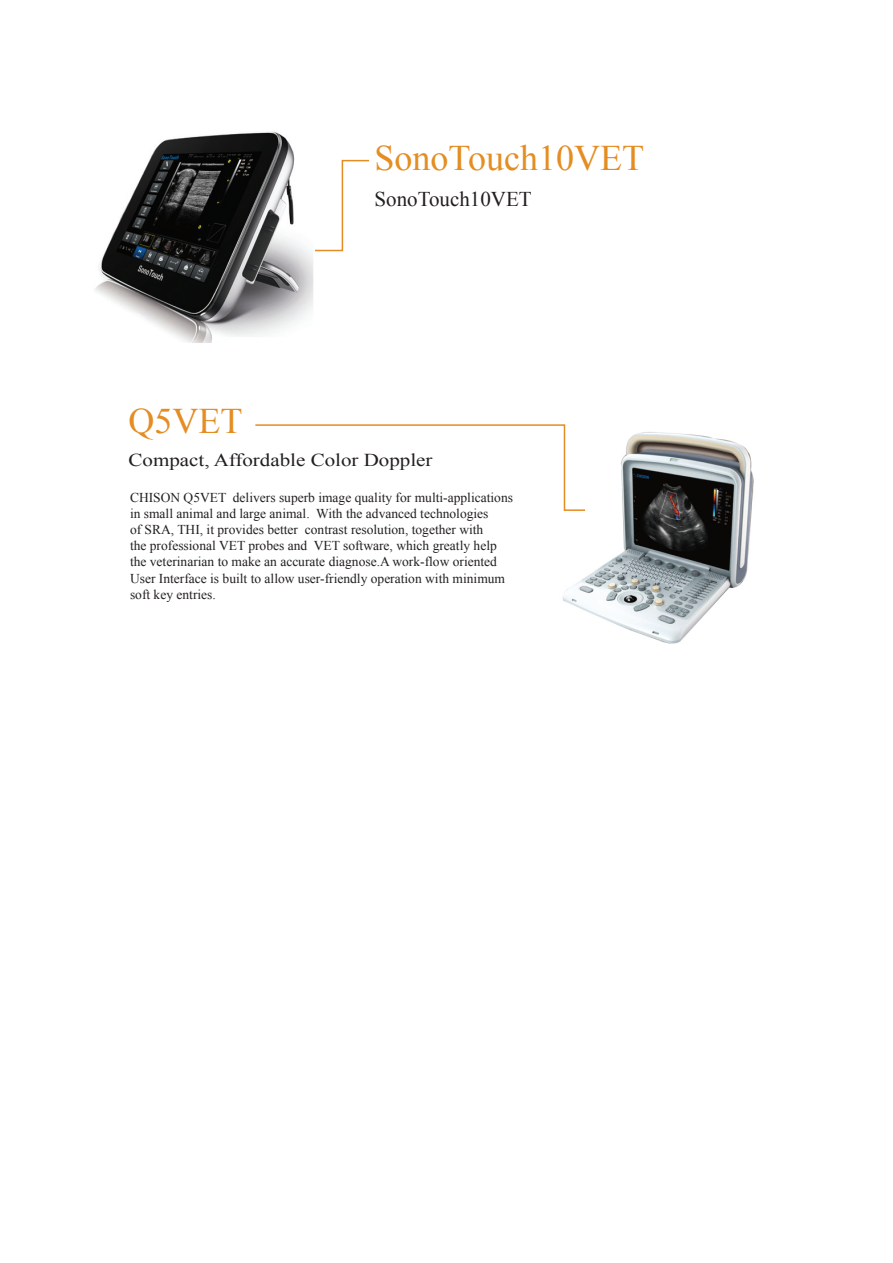
<style>
.page{position:relative;width:893px;height:1263px;background:#fff}
.page>*{position:absolute;margin:0;border:0;box-sizing:border-box;transform-origin:0 0}
.t1{font:36px "Times New Roman";color:#e48d23}
.t2{font:21px "Times New Roman";color:#231f20}
.t3{font:18.15px "Times New Roman";color:#231f20;scale:1.16 1}
.t4{font:13.5px/16.2px "Times New Roman";color:#231f20}
</style>
<div class="page">
<img style="left:94px;top:131px;width:219px;height:212px">
<svg style="left:315px;top:159px;width:54px;height:93px"></svg>
<img style="left:562px;top:432px;width:192px;height:212px">
<svg style="left:255px;top:424px;width:331px;height:88px"></svg>
<h1 class="t1" style="left:374px;top:134px;width:271px">SonoTouch10VET</h1>
<h2 class="t2" style="left:374px;top:184px;width:159px">SonoTouch10VET</h2>
<h1 class="t1" style="left:128px;top:397px;width:115px">Q5VET</h1>
<h3 class="t3" style="left:128px;top:448px;width:264px">Compact, Affordable Color Doppler</h3>
<p class="t4" style="left:130px;top:489px;width:384px">CHISON Q5VET delivers superb image quality for multi-applications in small animal and large animal. With the advanced technologies<br>of SRA, THI, it provides better contrast resolution, together with<br>the professional VET probes and VET software, which greatly help the veterinarian to make an accurate diagnose.A work-flow oriented User Interface is built to allow user-friendly operation with minimum soft key entries.</p>
</div>
